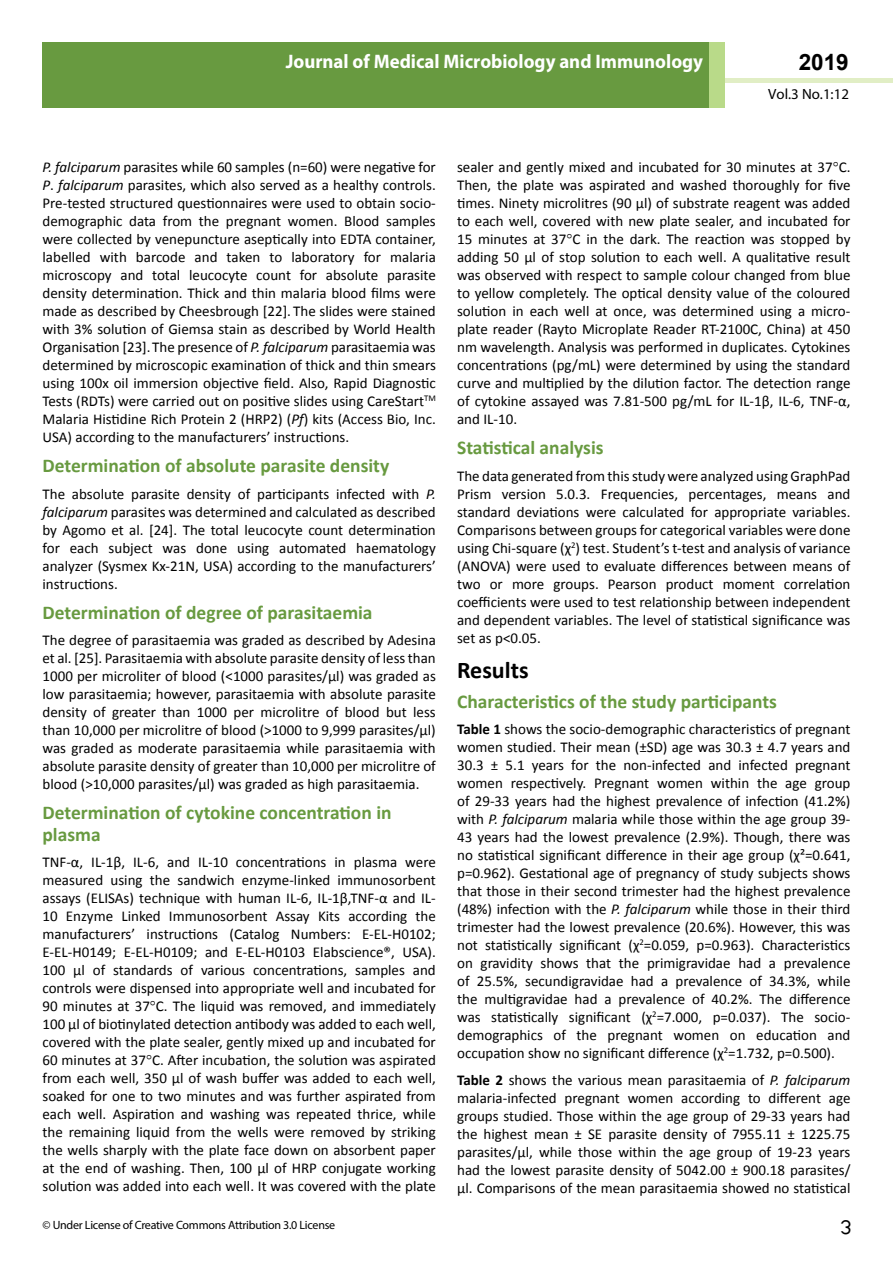
<style>
.page{position:relative;width:893px;height:1263px;background:#fff}
.page>*{position:absolute;margin:0;border:0;box-sizing:border-box;transform-origin:0 0}
.t1{font:25.5px "Tunga";color:#000}
.t2{font:700 24px "Calibri";color:#000}
.t3{font:700 22.5px "Arial";color:#000}
.t4{font:700 19.65px "Myriad Pro";color:#fff;scale:.96 1}
.t5{font:700 19.5px/21.5px "Calibri";color:#689a40}
.t6{font:700 18px "Myriad Pro";color:#fff;scale:.96 1}
.t7{font:15px/18px "Calibri";color:#000;text-align:justify}
.t8{font:14.85px "Myriad Pro";color:#000}
.t9{font:12px "Myriad Pro";letter-spacing:-.02em;color:#000}
.s1{font-style:italic}
.s2{font-weight:700}
</style>
<div class="page">
<div style="left:43px;top:42px;width:666px;height:66px;background:#689a40"></div>
<div style="left:709px;top:42px;width:16px;height:66px;background:#b9da89"></div>
<hr style="left:725px;top:78px;width:168px;height:4px;background:#e1eec5">
<h3 class="t4" style="left:286px;top:48px;width:436px">Journal of Medical Microbiology and Immunology</h3>
<p class="t6" style="left:517px;top:53px;width:198px">ARCHIVOS DE MEDICINA</p>
<h3 class="t3" style="left:799px;top:47px;width:52px">2019</h3>
<p class="t8" style="left:768px;top:84px;width:82px">Vol.3 No.1:12</p>
<p class="t7" style="left:43px;top:158px;width:395px"><span class="s1">P. falciparum</span> parasites while 60 samples (n=60) were negative for <span class="s1">P</span>. <span class="s1">falciparum</span> parasites, which also served as a healthy controls.<br>Pre-tested structured questionnaires were used to obtain socio&shy;demographic data from the pregnant women. Blood samples were collected by venepuncture aseptically into EDTA container, labelled with barcode and taken to laboratory for malaria microscopy and total leucocyte count for absolute parasite density determination. Thick and thin malaria blood films were made as described by Cheesbrough [22]. The slides were stained with 3% solution of Giemsa stain as described by World Health Organisation [23].The presence of <span class="s1">P. falciparum</span> parasitaemia was determined by microscopic examination of thick and thin smears using 100x oil immersion objective field. Also, Rapid Diagnostic Tests (RDTs) were carried out on positive slides using CareStart<sup>TM </sup>Malaria Histidine Rich Protein 2 (HRP2) (<span class="s1">Pf</span>) kits (Access Bio, Inc.<br>USA) according to the manufacturers’ instructions.</p>
<h3 class="t5" style="left:43px;top:455px;width:348px">Determination of absolute parasite density</h3>
<p class="t7" style="left:43px;top:485px;width:395px">The absolute parasite density of participants infected with <span class="s1">P. falciparum</span> parasites was determined and calculated as described by Agomo et al. [24]. The total leucocyte count determination for each subject was done using automated haematology analyzer (Sysmex Kx-21N, USA) according to the manufacturers’ instructions.</p>
<h3 class="t5" style="left:43px;top:602px;width:332px">Determination of degree of parasitaemia</h3>
<p class="t7" style="left:43px;top:631px;width:395px">The degree of parasitaemia was graded as described by Adesina et al. [25]. Parasitaemia with absolute parasite density of less than 1000 per microliter of blood (&lt;1000 parasites/µl) was graded as low parasitaemia; however, parasitaemia with absolute parasite density of greater than 1000 per microlitre of blood but less than 10,000 per microlitre of blood (&gt;1000 to 9,999 parasites/µl) was graded as moderate parasitaemia while parasitaemia with absolute parasite density of greater than 10,000 per microlitre of blood (&gt;10,000 parasites/µl) was graded as high parasitaemia.</p>
<h3 class="t5" style="left:43px;top:802px;width:351px">Determination of cytokine concentration in plasma</h3>
<p class="t7" style="left:43px;top:853px;width:395px">TNF-α, IL-1β, IL-6, and IL-10 concentrations in plasma were measured using the sandwich enzyme-linked immunosorbent assays (ELISAs) technique with human IL-6, IL-1β,TNF-α and IL-10 Enzyme Linked Immunosorbent Assay Kits according the manufacturers’ instructions (Catalog Numbers: E-EL-H0102; E-EL-H0149; E-EL-H0109; and E-EL-H0103 Elabscience®, USA).<br>100 µl of standards of various concentrations, samples and controls were dispensed into appropriate well and incubated for 90 minutes at 37 C. The liquid was removed, and immediately 100 µl of biotinylated detection antibody was added to each well, covered with the plate sealer, gently mixed up and incubated for 60 minutes at 37 C. After incubation, the solution was aspirated from each well, 350 µl of wash buffer was added to each well, soaked for one to two minutes and was further aspirated from each well. Aspiration and washing was repeated thrice, while the remaining liquid from the wells were removed by striking the wells sharply with the plate face down on absorbent paper at the end of washing. Then, 100 µl of HRP conjugate working solution was added into each well. It was covered with the plate</p>
<p class="t9" style="left:43px;top:1218px;width:294px">© Under License of Creative Commons Attribution 3.0 License</p>
<p class="t7" style="left:457px;top:158px;width:395px">sealer and gently mixed and incubated for 30 minutes at 37 C.<br>Then, the plate was aspirated and washed thoroughly for five times. Ninety microlitres (90 µl) of substrate reagent was added to each well, covered with new plate sealer, and incubated for 15 minutes at 37 C in the dark. The reaction was stopped by adding 50 µl of stop solution to each well. A qualitative result was observed with respect to sample colour changed from blue to yellow completely. The optical density value of the coloured solution in each well at once, was determined using a micro&shy;plate reader (Rayto Microplate Reader RT-2100C, China) at 450 nm wavelength. Analysis was performed in duplicates. Cytokines concentrations (pg/mL) were determined by using the standard curve and multiplied by the dilution factor. The detection range of cytokine assayed was 7.81-500 pg/mL for IL-1β, IL-6, TNF-α, and IL-10.</p>
<h3 class="t5" style="left:457px;top:437px;width:148px">Statistical analysis</h3>
<p class="t7" style="left:457px;top:467px;width:395px">The data generated from this study were analyzed using GraphPad Prism version 5.0.3. Frequencies, percentages, means and standard deviations were calculated for appropriate variables.<br>Comparisons between groups for categorical variables were done using Chi-square (χ<sup>2</sup>) test. Student’s t-test and analysis of variance (ANOVA) were used to evaluate differences between means of two or more groups. Pearson product moment correlation coefficients were used to test relationship between independent and dependent variables. The level of statistical significance was set as p&lt;0.05.</p>
<h2 class="t2" style="left:457px;top:654px;width:73px">Results</h2>
<h3 class="t5" style="left:457px;top:691px;width:321px">Characteristics of the study participants</h3>
<p class="t7" style="left:457px;top:720px;width:395px"><span class="s2">Table 1</span> shows the socio-demographic characteristics of pregnant women studied. Their mean (±SD) age was 30.3 ± 4.7 years and 30.3 ± 5.1 years for the non-infected and infected pregnant women respectively. Pregnant women within the age group of 29-33 years had the highest prevalence of infection (41.2%) with <span class="s1">P. falciparum</span> malaria while those within the age group 39- 43 years had the lowest prevalence (2.9%). Though, there was no statistical significant difference in their age group (χ²=0.641, p=0.962). Gestational age of pregnancy of study subjects shows that those in their second trimester had the highest prevalence (48%) infection with the <span class="s1">P. falciparum</span> while those in their third trimester had the lowest prevalence (20.6%). However, this was not statistically significant (χ<sup>2</sup>=0.059, p=0.963). Characteristics on gravidity shows that the primigravidae had a prevalence of 25.5%, secundigravidae had a prevalence of 34.3%, while the multigravidae had a prevalence of 40.2%. The difference was statistically significant (χ<sup>2</sup>=7.000, p=0.037). The socio&shy;demographics of the pregnant women on education and occupation show no significant difference (χ<sup>2</sup>=1.732, p=0.500).</p>
<p class="t7" style="left:457px;top:1071px;width:395px"><span class="s2">Table 2</span> shows the various mean parasitaemia of <span class="s1">P. falciparum </span>malaria-infected pregnant women according to different age groups studied. Those within the age group of 29-33 years had the highest mean ± SE parasite density of 7955.11 ± 1225.75 parasites/µl, while those within the age group of 19-23 years had the lowest parasite density of 5042.00 ± 900.18 parasites/ µl. Comparisons of the mean parasitaemia showed no statistical</p>
<h1 class="t1" style="left:840px;top:1210px;width:13px">3</h1>
</div>
